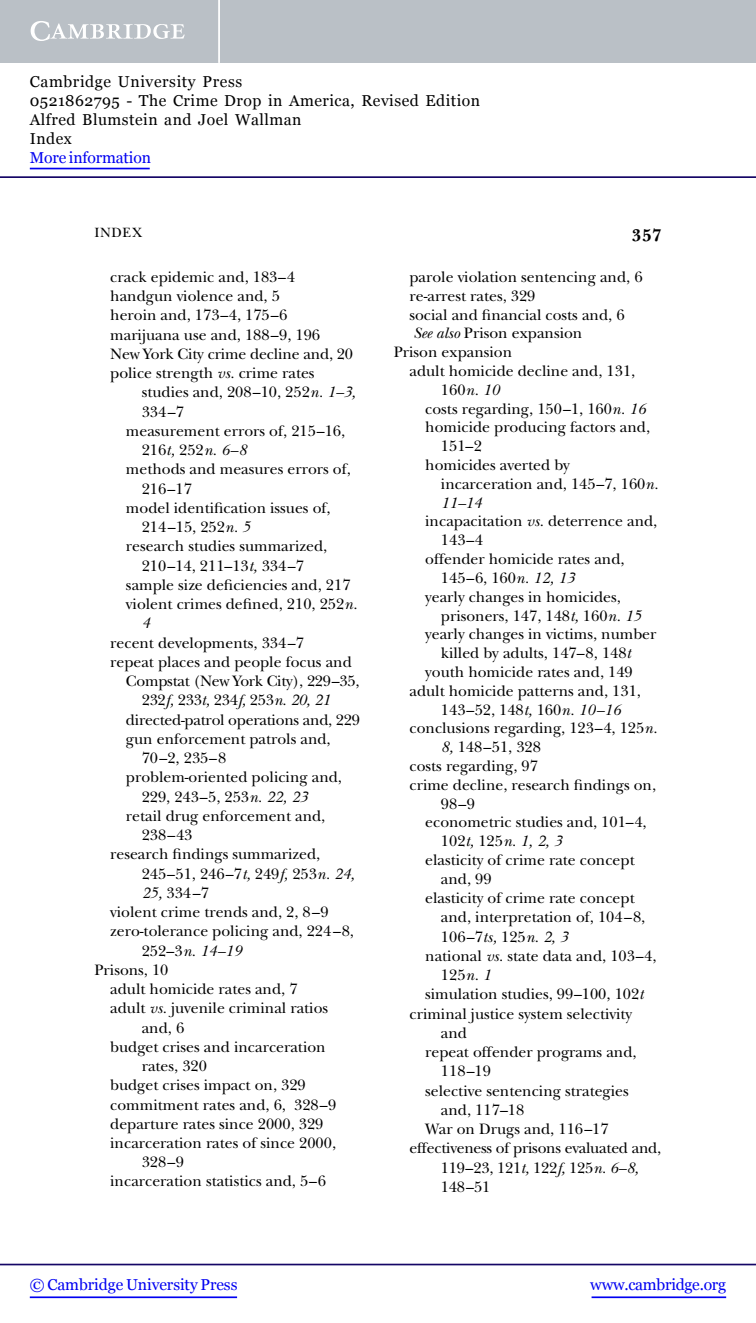
<style>
.page{position:relative;width:756px;height:1323px;background:#fff}
.page>*{position:absolute;margin:0;border:0;box-sizing:border-box;transform-origin:0 0}
.t1{font:17.5px "New Baskerville Bold SC";color:#000}
.t2{font:15.75px/19.2px "New Baskerville";color:#000}
.t3{font:15.75px/18.9px "Georgia";letter-spacing:.03em;color:#000}
.t4{font:italic 15.75px "New Baskerville";color:#000}
.t5{font:15.75px "Georgia";letter-spacing:-.01em;color:#0000f1}
.t6{font:14px "New Baskerville";letter-spacing:.05em;color:#000}
.s1{font-style:italic}
.s2{font-style:normal}
</style>
<div class="page">
<div style="left:0;top:0;width:756px;height:63px;background:#bac0c6"></div>
<svg style="left:31px;top:21px;width:154px;height:20px"></svg>
<hr style="left:218px;top:0;width:2px;height:63px;background:#fff">
<hr style="left:0;top:176px;width:756px;height:2px;background:#150666">
<hr style="left:30px;top:1296px;width:207px;height:2px;background:#0000f1">
<hr style="left:592px;top:1296px;width:134px;height:2px;background:#0000f1">
<hr style="left:0;top:1264px;width:756px;height:1px;background:#150666">
<hr style="left:30px;top:168px;width:120px;height:1px;background:#0000f1">
<p class="t3" style="left:30px;top:72px;width:452px">Cambridge University Press<br>0521862795 - The Crime Drop in America, Revised Edition<br>Alfred Blumstein and Joel Wallman<br>Index</p>
<p class="t5" style="left:30px;top:148px;width:123px">More information</p>
<p class="t6" style="left:94px;top:228px;width:49px">INDEX</p>
<p class="t1" style="left:632px;top:226px;width:32px">357</p>
<p class="t2" style="left:110px;top:269px;width:244px">crack epidemic and, 183–4 handgun violence and, 5<br>heroin and, 173–4, 175–6 marijuana use and, 188–9, 196<br>New York City crime decline and, 20 police strength <span class="s1">vs.</span> crime rates</p>
<p class="t2" style="left:142px;top:385px;width:216px">studies and, 208–10, 252<span class="s1">n. 1–3,</span></p>
<p class="t2" style="left:142px;top:404px;width:44px">334–7</p>
<p class="t2" style="left:126px;top:423px;width:221px">measurement errors of, 215–16,</p>
<p class="t4" style="left:142px;top:445px;width:106px"><span class="s2">216</span>t, <span class="s2">252</span>n. 6–8</p>
<p class="t2" style="left:126px;top:462px;width:226px">methods and measures errors of,</p>
<p class="t2" style="left:142px;top:481px;width:52px">216–17</p>
<p class="t2" style="left:126px;top:500px;width:206px">model identification issues of,</p>
<p class="t2" style="left:142px;top:519px;width:110px">214–15, 252<span class="s1">n. 5</span></p>
<p class="t2" style="left:126px;top:539px;width:203px">research studies summarized,</p>
<p class="t2" style="left:142px;top:558px;width:164px">210–14, 211–13<span class="s1">t,</span> 334–7</p>
<p class="t2" style="left:126px;top:577px;width:226px">sample size deficiencies and, 217</p>
<p class="t2" style="left:126px;top:596px;width:233px">violent crimes defined, 210, 252<span class="s1">n.</span></p>
<p class="t4" style="left:142px;top:618px;width:10px">4</p>
<p class="t2" style="left:110px;top:635px;width:195px">recent developments, 334–7</p>
<p class="t2" style="left:110px;top:654px;width:243px">repeat places and people focus and</p>
<p class="t2" style="left:126px;top:673px;width:235px">Compstat (New York City), 229–35,</p>
<p class="t4" style="left:142px;top:695px;width:190px"><span class="s2">232</span>f, <span class="s2">233</span>t, <span class="s2">234</span>f, <span class="s2">253</span>n. 20, 21</p>
<p class="t2" style="left:126px;top:712px;width:236px">directed-patrol operations and, 229</p>
<p class="t2" style="left:126px;top:731px;width:206px">gun enforcement patrols and,</p>
<p class="t2" style="left:142px;top:750px;width:86px">70–2, 235–8</p>
<p class="t2" style="left:126px;top:770px;width:218px">problem-oriented policing and,</p>
<p class="t2" style="left:142px;top:789px;width:167px">229, 243–5, 253<span class="s1">n. 22, 23</span></p>
<p class="t2" style="left:126px;top:808px;width:201px">retail drug enforcement and,</p>
<p class="t2" style="left:142px;top:827px;width:52px">238–43</p>
<p class="t2" style="left:110px;top:847px;width:212px">research findings summarized,</p>
<p class="t2" style="left:142px;top:866px;width:215px">245–51, 246–7<span class="s1">t,</span> 249<span class="s1">f,</span> 253<span class="s1">n. 24,</span></p>
<p class="t2" style="left:142px;top:885px;width:69px"><span class="s1">25,</span> 334–7</p>
<p class="t2" style="left:110px;top:904px;width:220px">violent crime trends and, 2, 8–9</p>
<p class="t2" style="left:110px;top:924px;width:245px">zero-tolerance policing and, 224–8,</p>
<p class="t4" style="left:142px;top:945px;width:101px"><span class="s2">252–3</span>n. 14–19</p>
<p class="t2" style="left:94px;top:962px;width:76px">Prisons, 10</p>
<p class="t2" style="left:110px;top:981px;width:189px">adult homicide rates and, 7</p>
<p class="t2" style="left:110px;top:1001px;width:219px">adult <span class="s1">vs.</span> juvenile criminal ratios</p>
<p class="t2" style="left:142px;top:1020px;width:44px">and, 6</p>
<p class="t2" style="left:110px;top:1039px;width:217px">budget crises and incarceration</p>
<p class="t2" style="left:142px;top:1058px;width:67px">rates, 320</p>
<p class="t2" style="left:110px;top:1078px;width:197px">budget crises impact on, 329</p>
<p class="t2" style="left:110px;top:1097px;width:228px">commitment rates and, 6, 328–9</p>
<p class="t2" style="left:110px;top:1116px;width:215px">departure rates since 2000, 329</p>
<p class="t2" style="left:110px;top:1135px;width:227px">incarceration rates of since 2000,</p>
<p class="t2" style="left:142px;top:1155px;width:44px">328–9</p>
<p class="t2" style="left:110px;top:1173px;width:217px">incarceration statistics and, 5–6</p>
<p class="t2" style="left:409px;top:269px;width:235px">parole violation sentencing and, 6</p>
<p class="t2" style="left:409px;top:288px;width:127px">re-arrest rates, 329</p>
<p class="t2" style="left:409px;top:307px;width:217px">social and financial costs and, 6</p>
<p class="t2" style="left:414px;top:325px;width:170px"><span class="s1">See also</span> Prison expansion</p>
<p class="t2" style="left:394px;top:344px;width:120px">Prison expansion</p>
<p class="t2" style="left:409px;top:363px;width:227px">adult homicide decline and, 131,</p>
<p class="t4" style="left:441px;top:384px;width:60px"><span class="s2">160</span>n. 10</p>
<p class="t2" style="left:425px;top:401px;width:222px">costs regarding, 150–1, 160<span class="s1">n. 16</span></p>
<p class="t2" style="left:425px;top:420px;width:226px">homicide producing factors and,</p>
<p class="t2" style="left:441px;top:438px;width:42px">151–2</p>
<p class="t2" style="left:425px;top:457px;width:146px">homicides averted by</p>
<p class="t2" style="left:441px;top:476px;width:219px">incarceration and, 145–7, 160<span class="s1">n.</span></p>
<p class="t4" style="left:441px;top:497px;width:42px">11–14</p>
<p class="t2" style="left:425px;top:514px;width:234px">incapacitation <span class="s1">vs.</span> deterrence and,</p>
<p class="t2" style="left:441px;top:532px;width:44px">143–4</p>
<p class="t2" style="left:425px;top:551px;width:201px">offender homicide rates and,</p>
<p class="t2" style="left:441px;top:570px;width:135px">145–6, 160<span class="s1">n. 12, 13</span></p>
<p class="t2" style="left:425px;top:589px;width:197px">yearly changes in homicides,</p>
<p class="t2" style="left:441px;top:608px;width:202px">prisoners, 147, 148<span class="s1">t,</span> 160<span class="s1">n. 15</span></p>
<p class="t2" style="left:425px;top:626px;width:233px">yearly changes in victims, number</p>
<p class="t2" style="left:441px;top:645px;width:191px">killed by adults, 147–8, 148<span class="s1">t</span></p>
<p class="t2" style="left:425px;top:664px;width:209px">youth homicide rates and, 149</p>
<p class="t2" style="left:409px;top:683px;width:233px">adult homicide patterns and, 131,</p>
<p class="t2" style="left:441px;top:702px;width:181px">143–52, 148<span class="s1">t,</span> 160<span class="s1">n. 10–16</span></p>
<p class="t2" style="left:409px;top:721px;width:250px">conclusions regarding, 123–4, 125<span class="s1">n.</span></p>
<p class="t2" style="left:441px;top:739px;width:101px"><span class="s1">8,</span> 148–51, 328</p>
<p class="t2" style="left:409px;top:758px;width:130px">costs regarding, 97</p>
<p class="t2" style="left:409px;top:777px;width:248px">crime decline, research findings on,</p>
<p class="t2" style="left:441px;top:796px;width:36px">98–9</p>
<p class="t2" style="left:425px;top:815px;width:223px">econometric studies and, 101–4,</p>
<p class="t4" style="left:441px;top:836px;width:122px"><span class="s2">102</span>t, <span class="s2">125</span>n. 1, 2, 3</p>
<p class="t2" style="left:425px;top:852px;width:211px">elasticity of crime rate concept</p>
<p class="t2" style="left:441px;top:871px;width:52px">and, 99</p>
<p class="t2" style="left:425px;top:890px;width:211px">elasticity of crime rate concept</p>
<p class="t2" style="left:441px;top:910px;width:206px">and, interpretation of, 104–8,</p>
<p class="t2" style="left:441px;top:929px;width:128px">106–7<span class="s1">ts,</span> 125<span class="s1">n. 2, 3</span></p>
<p class="t2" style="left:425px;top:948px;width:233px">national <span class="s1">vs.</span> state data and, 103–4,</p>
<p class="t2" style="left:441px;top:967px;width:52px">125<span class="s1">n. 1</span></p>
<p class="t2" style="left:425px;top:987px;width:220px">simulation studies, 99–100, 102<span class="s1">t</span></p>
<p class="t2" style="left:409px;top:1006px;width:224px">criminal justice system selectivity</p>
<p class="t2" style="left:441px;top:1025px;width:28px">and</p>
<p class="t2" style="left:425px;top:1044px;width:213px">repeat offender programs and,</p>
<p class="t2" style="left:441px;top:1064px;width:52px">118–19</p>
<p class="t2" style="left:425px;top:1083px;width:205px">selective sentencing strategies</p>
<p class="t2" style="left:441px;top:1102px;width:85px">and, 117–18</p>
<p class="t2" style="left:425px;top:1121px;width:185px">War on Drugs and, 116–17</p>
<p class="t2" style="left:409px;top:1141px;width:253px">effectiveness of prisons evaluated and,</p>
<p class="t2" style="left:441px;top:1160px;width:199px">119–23, 121<span class="s1">t,</span> 122<span class="s1">f,</span> 125<span class="s1">n. 6–8,</span></p>
<p class="t2" style="left:441px;top:1179px;width:51px">148–51</p>
<p class="t5" style="left:30px;top:1276px;width:209px">© Cambridge University Press</p>
<p class="t5" style="left:590px;top:1276px;width:137px">www.cambridge.org</p>
</div>
